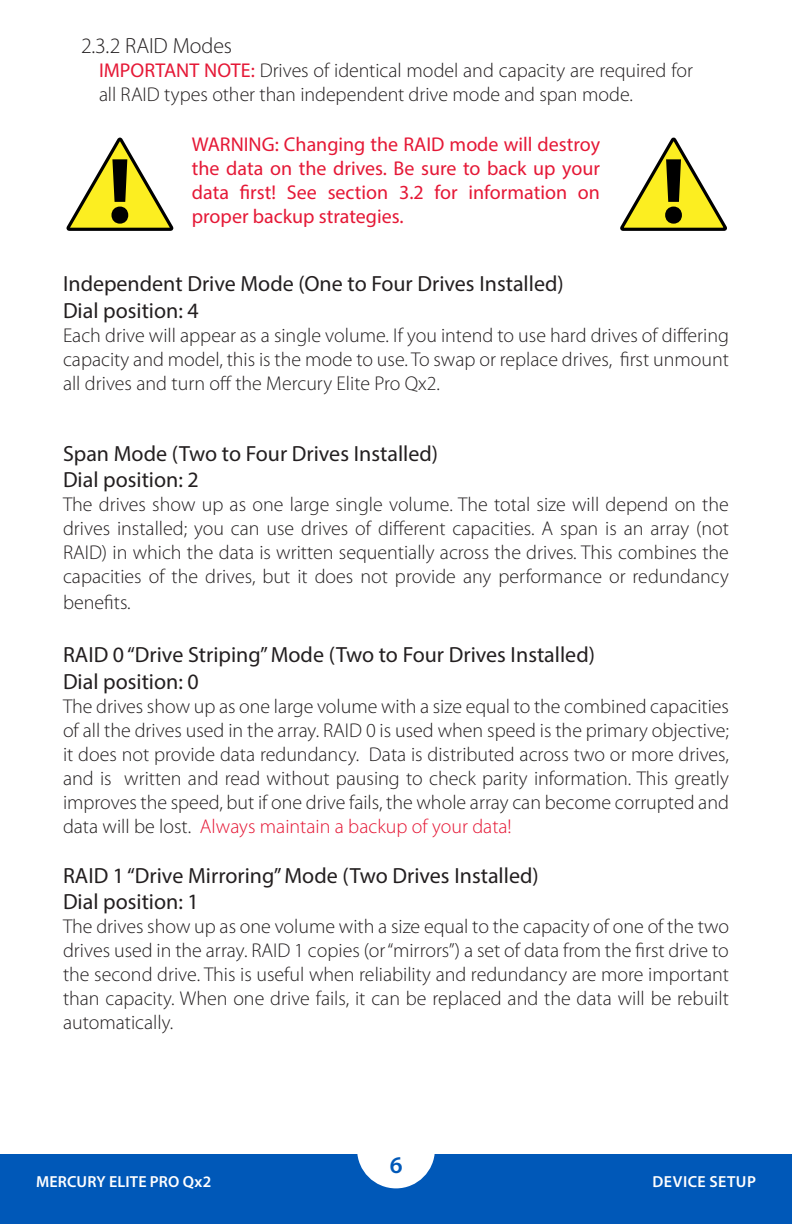
<style>
.page{position:relative;width:792px;height:1224px;background:#fff}
.page>*{position:absolute;margin:0;border:0;box-sizing:border-box;transform-origin:0 0}
.t1{font:700 93.8px "Myriad Pro";color:#000}
.t2{font:600 24px "Myriad Pro";color:#0058b8}
.t3{font:22px "Myriad Pro";color:#231f20}
.t4{font:300 22px "Myriad Pro";letter-spacing:-.005em;color:#231f20}
.Subhead_Paragraph{font:300 20px/24px "Myriad Pro";color:#231f20;text-align:justify}
.t5{font:20px/24px "Myriad Pro";color:#e51836;text-align:justify}
.t6{font:600 16px "Myriad Pro";letter-spacing:.015em;color:#fff}
.t7{font:600 16px "Myriad Pro";letter-spacing:.035em;color:#fff}
.s1{font-weight:400;color:#e51836}
.s2{color:#e51836}
</style>
<div class="page">
<div style="left:0;top:1155px;width:792px;height:69px;background:#0058b8"></div>
<div style="left:357px;top:1111px;width:78px;height:77px;background:#fff;border-radius:50%"></div>
<svg style="left:66px;top:137px;width:108px;height:94px"></svg>
<svg style="left:620px;top:137px;width:107px;height:94px"></svg>
<p class="t4" style="left:81px;top:33px;width:153px">2.3.2 RAID Modes</p>
<p class="Subhead_Paragraph" style="left:99px;top:58px;width:595px"><span class="s1">IMPORTANT NOTE:</span> Drives of identical model and capacity are required for all RAID types other than independent drive mode and span mode.</p>
<p class="t5" style="left:192px;top:132px;width:410px">WARNING: Changing the RAID mode will destroy the data on the drives. Be sure to back up your data first! See section 3.2 for information on proper backup strategies.</p>
<p class="t1" style="left:107px;top:130px;width:27px">!</p>
<p class="t1" style="left:661px;top:130px;width:27px">!</p>
<p class="t3" style="left:63px;top:270px;width:502px">Independent Drive Mode (One to Four Drives Installed)</p>
<p class="t3" style="left:63px;top:297px;width:137px">Dial position: 4</p>
<p class="Subhead_Paragraph" style="left:63px;top:323px;width:668px">Each drive will appear as a single volume. If you intend to use hard drives of differing capacity and model, this is the mode to use. To swap or replace drives, first unmount all drives and turn off the Mercury Elite Pro Qx2.</p>
<p class="t3" style="left:63px;top:440px;width:377px">Span Mode (Two to Four Drives Installed)</p>
<p class="t3" style="left:63px;top:466px;width:137px">Dial position: 2</p>
<p class="Subhead_Paragraph" style="left:63px;top:493px;width:668px">The drives show up as one large single volume. The total size will depend on the drives installed; you can use drives of different capacities. A span is an array (not RAID) in which the data is written sequentially across the drives. This combines the capacities of the drives, but it does not provide any performance or redundancy</p>
<p class="Subhead_Paragraph" style="left:63px;top:591px;width:69px">benefits.</p>
<p class="t3" style="left:63px;top:641px;width:533px">RAID 0 “Drive Striping” Mode (Two to Four Drives Installed)</p>
<p class="t3" style="left:63px;top:668px;width:137px">Dial position: 0</p>
<p class="Subhead_Paragraph" style="left:63px;top:694px;width:668px">The drives show up as one large volume with a size equal to the combined capacities of all the drives used in the array. RAID 0 is used when speed is the primary objective; it does not provide data redundancy. Data is distributed across two or more drives, and is written and read without pausing to check parity information. This greatly improves the speed, but if one drive fails, the whole array can become corrupted and data will be lost. <span class="s2">Always maintain a backup of your data!</span></p>
<p class="t3" style="left:63px;top:862px;width:477px">RAID 1 “Drive Mirroring” Mode (Two Drives Installed)</p>
<p class="t3" style="left:63px;top:888px;width:137px">Dial position: 1</p>
<p class="Subhead_Paragraph" style="left:63px;top:915px;width:668px">The drives show up as one volume with a size equal to the capacity of one of the two drives used in the array. RAID 1 copies (or “mirrors”) a set of data from the first drive to the second drive. This is useful when reliability and redundancy are more important than capacity. When one drive fails, it can be replaced and the data will be rebuilt automatically.</p>
<p class="t2" style="left:390px;top:1150px;width:14px">6</p>
<p class="t6" style="left:36px;top:1171px;width:177px">MERCURY ELITE PRO Qx2</p>
<p class="t7" style="left:652px;top:1171px;width:105px">DEVICE SETUP</p>
</div>
